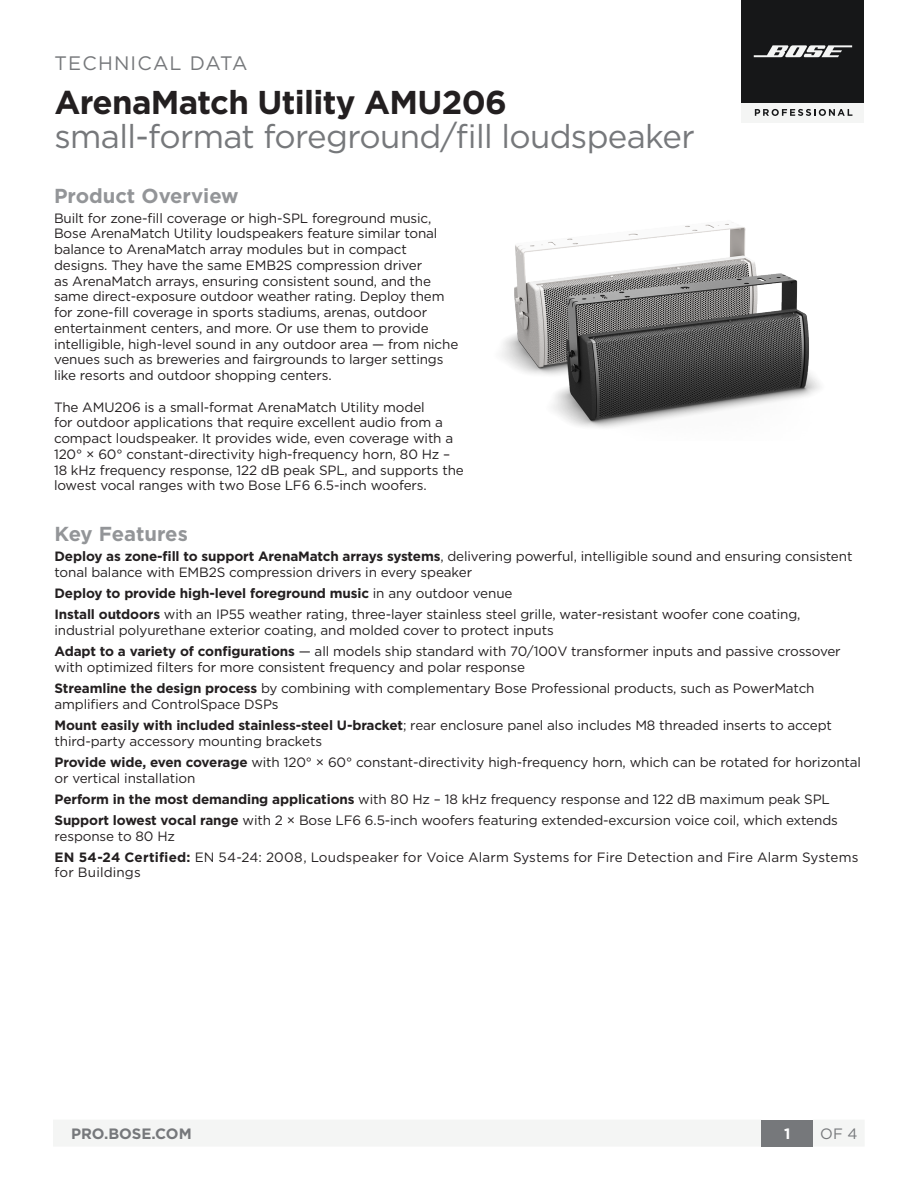
<style>
.page{position:relative;width:918px;height:1188px;background:#fff}
.page>*{position:absolute;margin:0;border:0;box-sizing:border-box;transform-origin:0 0}
.t1{font:33px/34.5px "Gotham";letter-spacing:-.02em;color:#76787b}
.Subheads{font:700 20.25px "Gotham";color:#939598}
.t2{font:19.5px "Gotham";letter-spacing:.06em;color:#76787b}
.t3{font:700 15px "Gotham";color:#76787b}
.t4{font:15px "Gotham";color:#76787b}
.t5{font:700 15px "Gotham";color:#fff}
.bullets{font:13.5px/15.8px "Gotham";letter-spacing:-.01em;color:#231f20}
.Body{font:13.5px/15.8px "Gotham";letter-spacing:-.01em;color:#231f20}
.Body-2{font:13.5px/15.8px "Gotham";letter-spacing:.01em;color:#231f20}
.bullets-2{font:700 13.5px "Gotham";letter-spacing:-.01em;color:#231f20}
.s1{font-weight:700;color:#231f20}
.s2{font-weight:700}
.s3{font-weight:400}
</style>
<div class="page">
<img style="left:501px;top:222px;width:319px;height:206px">
<div style="left:53px;top:1120px;width:811px;height:26px;background:#f4f5f4"></div>
<div style="left:761px;top:1120px;width:52px;height:27px;background:#76787b"></div>
<div style="left:742px;top:0;width:122px;height:122px;background:#161718"></div>
<div style="left:742px;top:103px;width:122px;height:19px;background:#f4f5f4"></div>
<svg style="left:755px;top:109px;width:97px;height:7px"></svg>
<svg style="left:754px;top:45px;width:98px;height:12px"></svg>
<p class="t2" style="left:55px;top:50px;width:195px">TECHNICAL DATA</p>
<p class="t1" style="left:55px;top:84px;width:642px"><span class="s1">ArenaMatch Utility AMU206 </span>small-format foreground/fill loudspeaker</p>
<p class="Subheads" style="left:54px;top:182px;width:186px">Product Overview</p>
<p class="Body" style="left:54px;top:210px;width:406px">Built for zone-fill coverage or high-SPL foreground music, Bose ArenaMatch Utility loudspeakers feature similar tonal balance to ArenaMatch array modules but in compact designs. They have the same EMB2S compression driver<br>as ArenaMatch arrays, ensuring consistent sound, and the same direct-exposure outdoor weather rating. Deploy them for zone-fill coverage in sports stadiums, arenas, outdoor entertainment centers, and more. Or use them to provide intelligible, high-level sound in any outdoor area — from niche venues such as breweries and fairgrounds to larger settings like resorts and outdoor shopping centers.</p>
<p class="Body" style="left:54px;top:399px;width:411px">The AMU206 is a small-format ArenaMatch Utility model<br>for outdoor applications that require excellent audio from a compact loudspeaker. It provides wide, even coverage with a 120° × 60° constant-directivity high-frequency horn, 80 Hz – 18 kHz frequency response, 122 dB peak SPL, and supports the lowest vocal ranges with two Bose LF6 6.5-inch woofers.</p>
<p class="Subheads" style="left:55px;top:520px;width:135px">Key Features</p>
<p class="bullets" style="left:55px;top:548px;width:799px"><span class="s2">Deploy as zone-fill to support ArenaMatch arrays systems</span>, delivering powerful, intelligible sound and ensuring consistent tonal balance with EMB2S compression drivers in every speaker</p>
<p class="bullets-2" style="left:55px;top:584px;width:459px">Deploy to provide high-level foreground music <span class="s3">in any outdoor venue</span></p>
<p class="bullets" style="left:55px;top:606px;width:748px"><span class="s2">Install outdoors</span> with an IP55 weather rating, three-layer stainless steel grille, water-resistant woofer cone coating, industrial polyurethane exterior coating, and molded cover to protect inputs</p>
<p class="bullets" style="left:55px;top:643px;width:788px"><span class="s2">Adapt to a variety of configurations</span> — all models ship standard with 70/100V transformer inputs and passive crossover with optimized filters for more consistent frequency and polar response</p>
<p class="bullets" style="left:55px;top:680px;width:762px"><span class="s2">Streamline the design process</span> by combining with complementary Bose Professional products, such as PowerMatch amplifiers and ControlSpace DSPs</p>
<p class="bullets" style="left:55px;top:717px;width:779px"><span class="s2">Mount easily with included stainless-steel U-bracket</span>; rear enclosure panel also includes M8 threaded inserts to accept third-party accessory mounting brackets</p>
<p class="bullets" style="left:55px;top:754px;width:808px"><span class="s2">Provide wide, even coverage</span> with 120° × 60° constant-directivity high-frequency horn, which can be rotated for horizontal or vertical installation</p>
<p class="bullets" style="left:55px;top:791px;width:777px"><span class="s2">Perform in the most demanding applications</span> with 80 Hz – 18 kHz frequency response and 122 dB maximum peak SPL</p>
<p class="bullets" style="left:55px;top:812px;width:785px"><span class="s2">Support lowest vocal range</span> with 2 × Bose LF6 6.5-inch woofers featuring extended-excursion voice coil, which extends response to 80 Hz</p>
<p class="Body-2" style="left:55px;top:849px;width:805px"><span class="s2">EN 54-24 Certified:</span> EN 54-24: 2008, Loudspeaker for Voice Alarm Systems for Fire Detection and Fire Alarm Systems for Buildings</p>
<p class="t3" style="left:71px;top:1124px;width:122px">PRO.BOSE.COM</p>
<p class="t5" style="left:784px;top:1124px;width:8px">1</p>
<p class="t4" style="left:820px;top:1124px;width:39px">OF 4</p>
</div>
